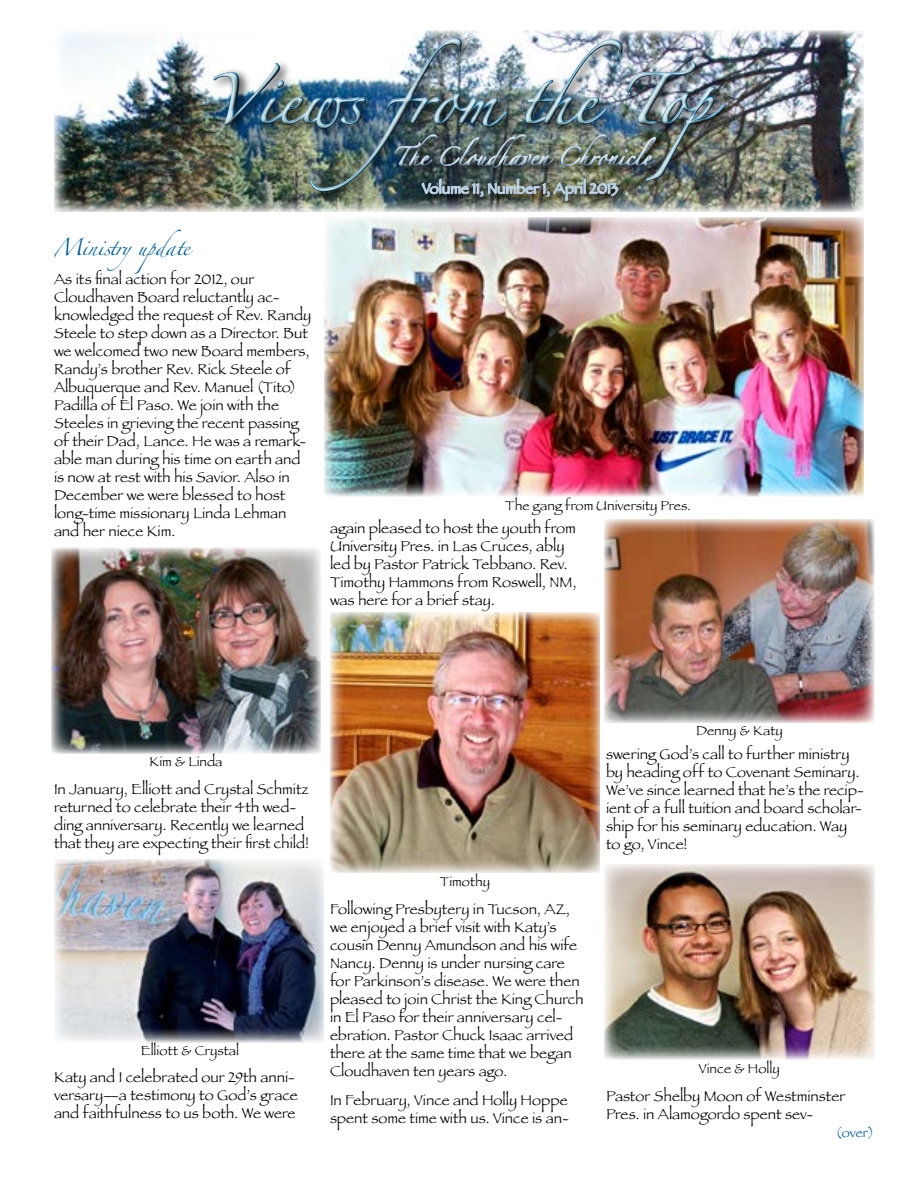
<style>
.page{position:relative;width:918px;height:1188px;background:#fff}
.page>*{position:absolute;margin:0;border:0;box-sizing:border-box;transform-origin:0 0}
.t1{font:45px "Zapfino";color:#bfe1e6}
.t2{font:16.5px "Zapfino";color:#bfe1e6}
.t3{font:15px/18px "Papyrus";color:#000}
.t4{font:15px "Papyrus";color:#bfe1e6}
.t5{font:15px "Zapfino";letter-spacing:-.03em;color:#005e98}
.t6{font:13.5px "Papyrus";letter-spacing:.005em;color:#000}
.t7{font:13.5px "Papyrus";color:#005e98}
</style>
<div class="page">
<img style="left:54px;top:30px;width:810px;height:182px">
<div style="left:208px;top:33px;width:522px;height:157px;background:#fff;opacity:.75"></div>
<img style="left:211px;top:37px;width:516px;height:175px">
<img style="left:330px;top:612px;width:270px;height:261px">
<img style="left:51px;top:548px;width:270px;height:206px">
<img style="left:54px;top:859px;width:270px;height:183px">
<img style="left:324px;top:217px;width:540px;height:280px">
<img style="left:604px;top:864px;width:270px;height:196px">
<img style="left:604px;top:519px;width:270px;height:203px">
<h1 class="t1" style="left:207px;top:81px;width:559px">Views from the Top</h1>
<p class="t2" style="left:392px;top:150px;width:265px">The Cloudhaven Chronicle</p>
<p class="t4" style="left:422px;top:179px;width:198px">Volume 11, Number 1, April 2013</p>
<p class="t5" style="left:54px;top:241px;width:137px">Ministryupdate</p>
<p class="t3" style="left:54px;top:270px;width:259px">As its final action for 2012, our Cloudhaven Board reluctantly ac&shy;knowledged the request of Rev. Randy Steele to step down as a Director. But we welcomed two new Board members, Randy’s brother Rev. Rick Steele of Albuquerque and Rev. Manuel (Tito)<br>Padilla of El Paso. We join with the Steeles in grieving the recent passing of their Dad, Lance. He was a remark&shy;able man during his time on earth and is now at rest with his Savior. Also in December we were blessed to host long-time missionary Linda Lehman and her niece Kim.</p>
<p class="t6" style="left:505px;top:497px;width:187px">The gang from University Pres.</p>
<p class="t3" style="left:330px;top:519px;width:248px">again pleased to host the youth from University Pres. in Las Cruces, ably led by Pastor Patrick Tebbano. Rev.<br>Timothy Hammons from Roswell, NM, was here for a brief stay.</p>
<p class="t6" style="left:150px;top:754px;width:74px">Kim &amp; Linda</p>
<p class="t3" style="left:54px;top:780px;width:256px">In January, Elliott and Crystal Schmitz returned to celebrate their 4th wed&shy;ding anniversary. Recently we learned that they are expecting their first child!</p>
<p class="t6" style="left:141px;top:1042px;width:100px">Elliott &amp; Crystal</p>
<p class="t3" style="left:54px;top:1068px;width:245px">Katy and I celebrated our 29th anni&shy;versary—a testimony to God’s grace and faithfulness to us both. We were</p>
<p class="t6" style="left:440px;top:874px;width:52px">Timothy</p>
<p class="t3" style="left:330px;top:900px;width:255px">Following Presbytery in Tucson, AZ, we enjoyed a brief visit with Katy’s cousin Denny Amundson and his wife Nancy. Denny is under nursing care for Parkinson’s disease. We were then pleased to join Christ the King Church in El Paso for their anniversary cel&shy;ebration. Pastor Chuck Isaac arrived there at the same time that we began Cloudhaven ten years ago.</p>
<p class="t3" style="left:330px;top:1090px;width:240px">In February, Vince and Holly Hoppe spent some time with us. Vince is an-</p>
<p class="t6" style="left:696px;top:723px;width:88px">Denny &amp; Katy</p>
<p class="t3" style="left:606px;top:745px;width:259px">swering God’s call to further ministry by heading off to Covenant Seminary.<br>We’ve since learned that he’s the recip&shy;ient of a full tuition and board scholar&shy;ship for his seminary education. Way to go, Vince!</p>
<p class="t6" style="left:699px;top:1060px;width:82px">Vince &amp; Holly</p>
<p class="t3" style="left:606px;top:1086px;width:241px">Pastor Shelby Moon of Westminster<br>Pres. in Alamogordo spent sev-</p>
<p class="t7" style="left:836px;top:1124px;width:40px">(over)</p>
</div>
